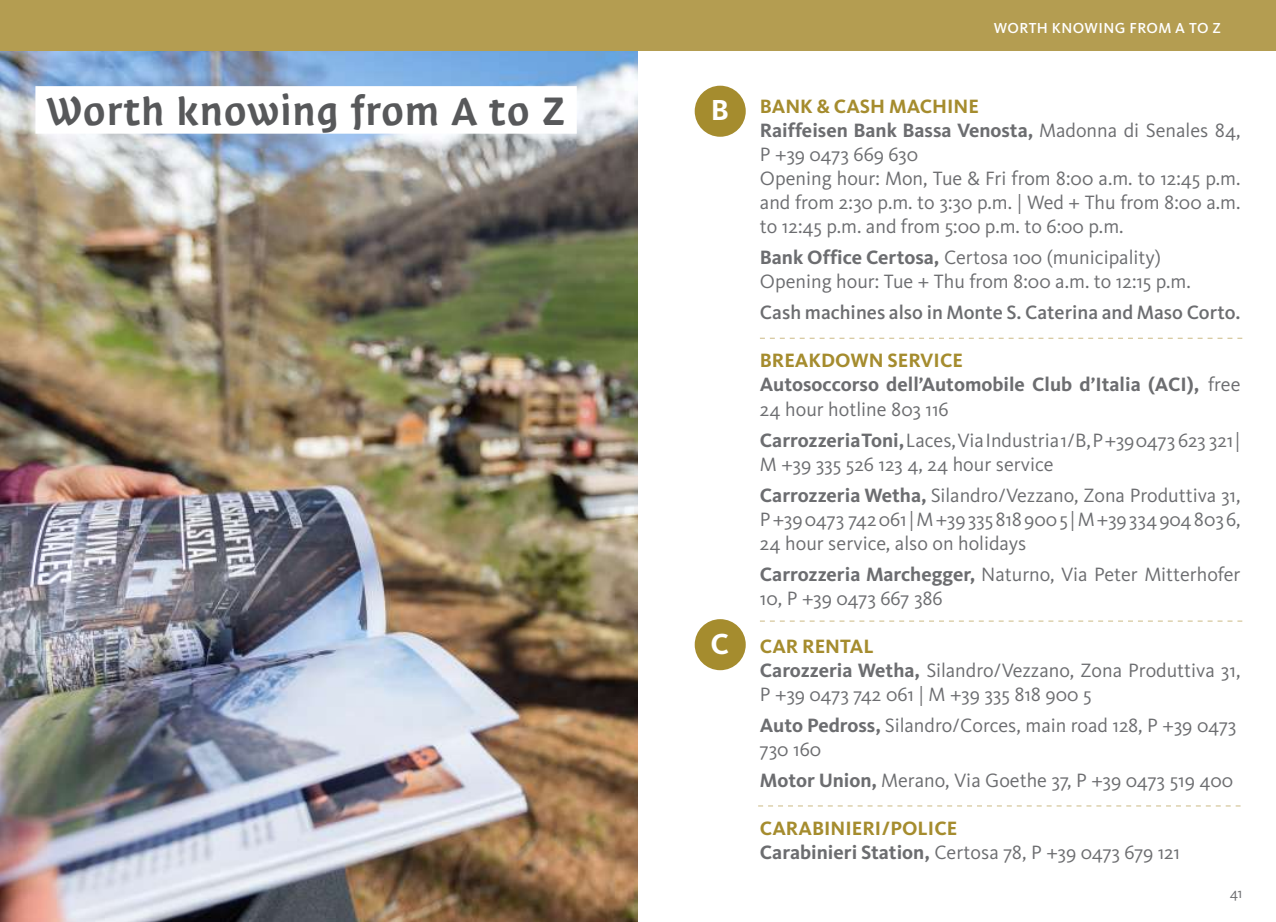
<style>
.page{position:relative;width:1276px;height:922px;background:#fff}
.page>*{position:absolute;margin:0;border:0;box-sizing:border-box;transform-origin:0 0}
.t1{font:45px "Suedtirol";color:#57585a}
.t2{font:700 30px "Kievit OT";color:#fff}
.t3{font:20px/24px "Kievit OT";color:#6c6d70}
.t4{font:700 20px/24px "Kievit OT";color:#6c6d70}
.t5{font:500 20px "Kievit OT";color:#6c6d70}
.t6{font:500 15px "Kievit OT";letter-spacing:.03em;color:#fff}
.t7{font:15px "Kievit OT";color:#6c6d70}
.s1{font-weight:700;color:#a58c2e}
.s2{font-weight:700}
.s3{color:#a58c2e}
.s4{font-weight:400}
</style>
<div class="page">
<img style="left:0;top:50px;width:638px;height:871px">
<div style="left:35px;top:86px;width:542px;height:48px;background:#fff"></div>
<div style="left:0;top:0;width:1276px;height:50px;background:#b49d51"></div>
<div style="left:694px;top:86px;width:52px;height:51px;background:#a58c2e;border-radius:50%"></div>
<div style="left:694px;top:619px;width:52px;height:51px;background:#a58c2e;border-radius:50%"></div>
<svg style="left:760px;top:337px;width:482px;height:2px"></svg>
<svg style="left:758px;top:805px;width:482px;height:1px"></svg>
<svg style="left:760px;top:620px;width:482px;height:1px"></svg>
<p class="t6" style="left:993px;top:19px;width:229px">WORTH KNOWING FROM A TO Z</p>
<h1 class="t1" style="left:47px;top:85px;width:520px">Worth knowing from A to Z</h1>
<p class="t3" style="left:760px;top:95px;width:482px"><span class="s1">BANK &amp; CASH MACHINE<br></span><span class="s2">Raiffeisen Bank Bassa Venosta,</span> Madonna di Senales 84, P +39 0473 669 630<br>Opening hour: Mon, Tue &amp; Fri from 8:00 a.m. to 12:45 p.m. and from 2:30 p.m. to 3:30 p.m. | Wed + Thu from 8:00 a.m. to 12:45 p.m. and from 5:00 p.m. to 6:00 p.m.</p>
<p class="t3" style="left:760px;top:246px;width:432px"><span class="s2">Bank Office Certosa,</span> Certosa 100 (municipality)<br>Opening hour: Tue + Thu from 8:00 a.m. to 12:15 p.m.</p>
<p class="t5" style="left:760px;top:301px;width:482px">Cash machines also in Monte S. Caterina and Maso Corto.</p>
<p class="t4" style="left:760px;top:349px;width:482px"><span class="s3">BREAKDOWN SERVICE<br></span>Autosoccorso dell’Automobile Club d’Italia (ACI), <span class="s4">free<br>24 hour hotline 803 116</span></p>
<p class="t3" style="left:760px;top:428px;width:482px"><span class="s2">Carrozzeria Toni,</span> Laces, Via Industria 1/B, P +39 0473 623 321 |<br>M +39 335 526 123 4, 24 hour service</p>
<p class="t3" style="left:760px;top:483px;width:482px;text-align:justify"><span class="s2">Carrozzeria Wetha,</span> Silandro/Vezzano, Zona Produttiva 31, P +39 0473 742 061 | M +39 335 818 900 5 | M +39 334 904 803 6, 24 hour service, also on holidays</p>
<p class="t3" style="left:760px;top:562px;width:482px"><span class="s2">Carrozzeria Marchegger,</span> Naturno, Via Peter Mitterhofer<br>10, P +39 0473 667 386</p>
<p class="t3" style="left:760px;top:634px;width:482px"><span class="s1">CAR RENTAL<br></span><span class="s2">Carozzeria Wetha,</span> Silandro/Vezzano, Zona Produttiva 31,<br>P +39 0473 742 061 | M +39 335 818 900 5</p>
<p class="t3" style="left:760px;top:713px;width:478px"><span class="s2">Auto Pedross,</span> Silandro/Corces, main road 128, P +39 0473<br>730 160</p>
<p class="t3" style="left:760px;top:768px;width:475px"><span class="s2">Motor Union,</span> Merano, Via Goethe 37, P +39 0473 519 400</p>
<p class="t3" style="left:760px;top:816px;width:422px"><span class="s1">CARABINIERI/POLICE<br></span><span class="s2">Carabinieri Station,</span> Certosa 78, P +39 0473 679 121</p>
<h2 class="t2" style="left:710px;top:92px;width:20px">B</h2>
<h2 class="t2" style="left:710px;top:626px;width:20px">C</h2>
<p class="t7" style="left:1229px;top:884px;width:14px">41</p>
</div>
